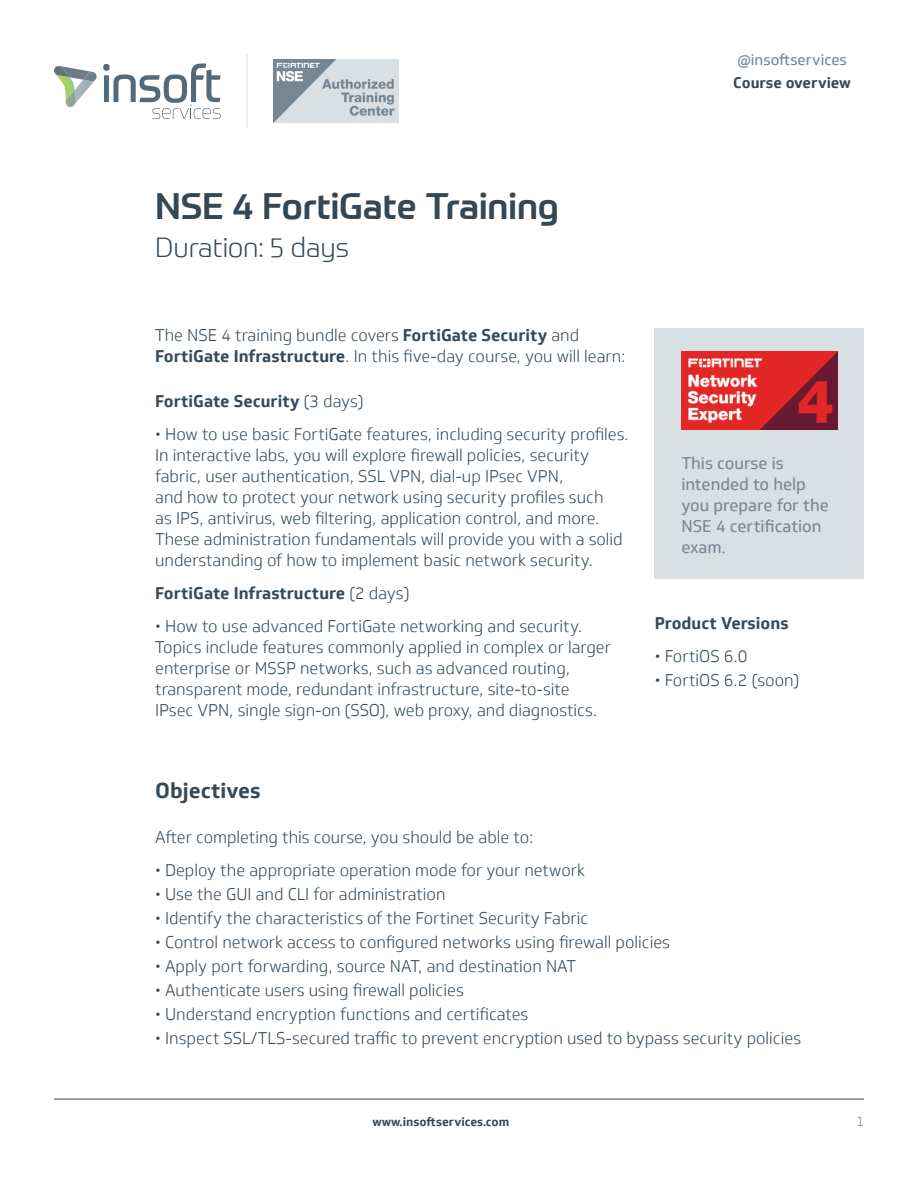
<style>
.page{position:relative;width:918px;height:1188px;background:#fff}
.page>*{position:absolute;margin:0;border:0;box-sizing:border-box;transform-origin:0 0}
.t1{font:500 36px "Prometo";color:#334755}
.t2{font:300 27px "Prometo";color:#334755}
.t3{font:700 21px "Soleto";color:#354a59}
.t4{font:300 16.5px/21px "Soleto";color:#354a59}
.t5{font:700 16.5px "Soleto";color:#354a59}
.t6{font:16.5px/21px "Soleto";color:#768693}
.t7{font:15px "Soleto";color:#768693}
.t8{font:700 15px "Soleto";color:#354a59}
.t9{font:300 13.5px "Soleto";color:#768693}
.t10{font:700 12px "Soleto";color:#354a59}
.s1{font-weight:700}
.s2{font-weight:300}
</style>
<div class="page">
<hr style="left:54px;top:1099px;width:810px;height:1px;background:#324755">
<div style="left:655px;top:329px;width:209px;height:250px;background:#d8e0e3"></div>
<svg style="left:103px;top:63px;width:118px;height:56px"></svg>
<svg style="left:54px;top:66px;width:40px;height:38px"></svg>
<img style="left:65px;top:90px;width:10px;height:17px">
<img style="left:83px;top:72px;width:14px;height:9px">
<hr style="left:247px;top:54px;width:1px;height:74px;background:#d8e0e3">
<img style="left:681px;top:352px;width:156px;height:78px">
<img style="left:273px;top:60px;width:126px;height:63px">
<p class="t7" style="left:737px;top:51px;width:111px">@insoftservices</p>
<p class="t8" style="left:733px;top:73px;width:119px">Course overview</p>
<h1 class="t1" style="left:155px;top:184px;width:405px">NSE 4 FortiGate Training</h1>
<h2 class="t2" style="left:155px;top:231px;width:196px">Duration: 5 days</h2>
<p class="t4" style="left:155px;top:325px;width:472px">The NSE 4 training bundle covers <span class="s1">FortiGate Security</span> and<br><span class="s1">FortiGate Infrastructure</span>. In this five-day course, you will learn:</p>
<p class="t5" style="left:155px;top:391px;width:210px">FortiGate Security <span class="s2">(3 days)</span></p>
<p class="t4" style="left:155px;top:424px;width:475px">• How to use basic FortiGate features, including security profiles.<br>In interactive labs, you will explore firewall policies, security fabric, user authentication, SSL VPN, dial-up IPsec VPN,<br>and how to protect your network using security profiles such<br>as IPS, antivirus, web filtering, application control, and more.<br>These administration fundamentals will provide you with a solid understanding of how to implement basic network security.</p>
<p class="t5" style="left:155px;top:583px;width:256px">FortiGate Infrastructure <span class="s2">(2 days)</span></p>
<p class="t4" style="left:155px;top:616px;width:457px">• How to use advanced FortiGate networking and security.<br>Topics include features commonly applied in complex or larger enterprise or MSSP networks, such as advanced routing, transparent mode, redundant infrastructure, site-to-site IPsec VPN, single sign-on (SSO), web proxy, and diagnostics.</p>
<p class="t6" style="left:681px;top:453px;width:149px">This course is intended to help you prepare for the<br>NSE 4 certification exam.</p>
<p class="t5" style="left:655px;top:612px;width:135px">Product Versions</p>
<p class="t4" style="left:655px;top:646px;width:94px">• FortiOS 6.0</p>
<p class="t4" style="left:655px;top:670px;width:146px">• FortiOS 6.2 (soon)</p>
<p class="t3" style="left:155px;top:777px;width:107px">Objectives</p>
<p class="t4" style="left:155px;top:827px;width:380px">After completing this course, you should be able to:</p>
<p class="t4" style="left:155px;top:860px;width:431px">• Deploy the appropriate operation mode for your network</p>
<p class="t4" style="left:155px;top:884px;width:292px">• Use the GUI and CLI for administration</p>
<p class="t4" style="left:155px;top:908px;width:435px">• Identify the characteristics of the Fortinet Security Fabric</p>
<p class="t4" style="left:155px;top:932px;width:516px">• Control network access to configured networks using firewall policies</p>
<p class="t4" style="left:155px;top:956px;width:422px">• Apply port forwarding, source NAT, and destination NAT</p>
<p class="t4" style="left:155px;top:980px;width:310px">• Authenticate users using firewall policies</p>
<p class="t4" style="left:155px;top:1004px;width:375px">• Understand encryption functions and certificates</p>
<p class="t4" style="left:155px;top:1028px;width:648px">• Inspect SSL/TLS-secured traffic to prevent encryption used to bypass security policies</p>
<p class="t10" style="left:372px;top:1115px;width:139px">www.insoftservices.com</p>
<p class="t9" style="left:856px;top:1114px;width:9px">1</p>
</div>
